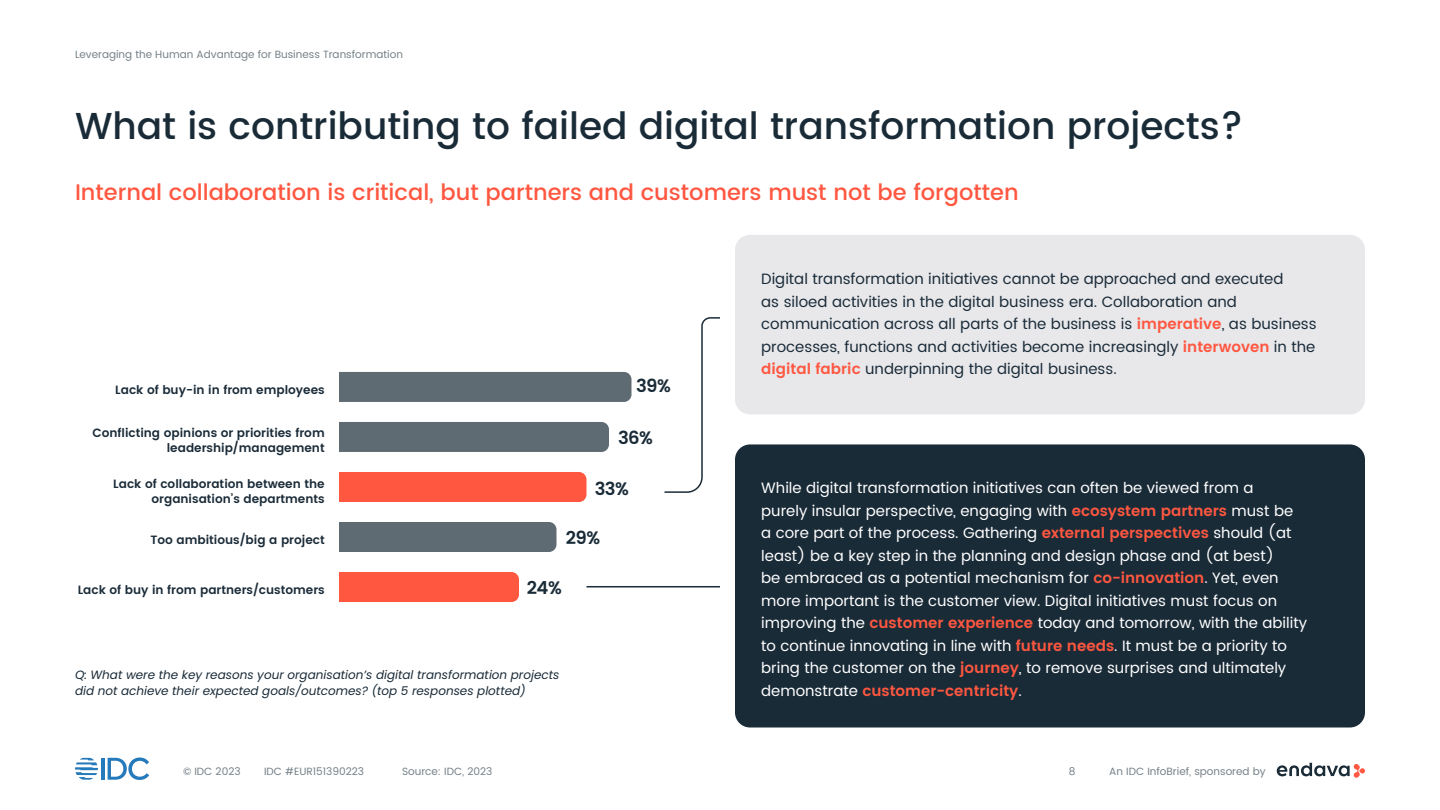
<style>
.page{position:relative;width:1440px;height:810px;background:#fff}
.page>*{position:absolute;margin:0;border:0;box-sizing:border-box;transform-origin:0 0}
.t1{font:500 37.5px "Poppins";color:#1a2b38}
.t2{font:500 22.5px "Poppins";color:#ff5740}
.t3{font:600 18px "Poppins";letter-spacing:-.03em;color:#1a2b38}
.t4{font:15px/22.5px "Poppins";color:#fff}
.t5{font:15px/22.5px "Poppins";color:#1a2b38}
.t6{font:600 12px/15px "Poppins";color:#1a2b38;text-align:right}
.t7{font:italic 12px/16.5px "Poppins";color:#1a2b38}
.t8{font:10.5px "Poppins";color:#758087}
.s1{font-weight:600;color:#ff5740}
</style>
<div class="page">
<hr style="left:101px;top:758px;width:4px;height:22px;background:#257abb">
<svg style="left:108px;top:757px;width:41px;height:23px"></svg>
<svg style="left:75px;top:758px;width:23px;height:22px"></svg>
<svg style="left:1277px;top:763px;width:88px;height:15px"></svg>
<div style="left:735px;top:444px;width:630px;height:284px;background:#1a2b38;border-radius:15px"></div>
<div style="left:339px;top:372px;width:293px;height:30px;background:#5e6b73"></div>
<div style="left:339px;top:422px;width:270px;height:30px;background:#5e6b73"></div>
<div style="left:339px;top:472px;width:247px;height:30px;background:#ff5740"></div>
<div style="left:339px;top:522px;width:217px;height:30px;background:#5e6b73"></div>
<div style="left:339px;top:572px;width:180px;height:30px;background:#ff5740"></div>
<div style="left:735px;top:235px;width:630px;height:179px;background:#e8e8eb;border-radius:15px"></div>
<hr style="left:586px;top:586px;width:134px;height:1px;background:#1a2b38">
<svg style="left:664px;top:317px;width:56px;height:176px"></svg>
<p class="t8" style="left:75px;top:46px;width:330px">Leveraging the Human Advantage for Business Transformation</p>
<h1 class="t1" style="left:75px;top:99px;width:1170px">What is contributing to failed digital transformation projects?</h1>
<h2 class="t2" style="left:75px;top:175px;width:945px">Internal collaboration is critical, but partners and customers must not be forgotten</h2>
<p class="t6" style="left:115px;top:382px;width:211px">Lack of buy-in in from employees</p>
<p class="t6" style="left:92px;top:426px;width:234px">Conflicting opinions or priorities from leadership/management</p>
<p class="t6" style="left:113px;top:477px;width:213px">Lack of collaboration between the organisation’s departments</p>
<p class="t6" style="left:150px;top:532px;width:176px">Too ambitious/big a project</p>
<p class="t6" style="left:78px;top:582px;width:249px">Lack of buy in from partners/customers</p>
<p class="t3" style="left:636px;top:373px;width:36px">39%</p>
<p class="t3" style="left:618px;top:424px;width:36px">36%</p>
<p class="t3" style="left:595px;top:475px;width:36px">33%</p>
<p class="t3" style="left:566px;top:524px;width:36px">29%</p>
<p class="t3" style="left:527px;top:574px;width:36px">24%</p>
<p class="t7" style="left:75px;top:666px;width:486px">Q: What were the key reasons your organisation’s digital transformation projects did not achieve their expected goals/outcomes? (top 5 responses plotted)</p>
<p class="t5" style="left:761px;top:268px;width:557px">Digital transformation initiatives cannot be approached and executed<br>as siloed activities in the digital business era. Collaboration and communication across all parts of the business is <span class="s1">imperative</span>, as business processes, functions and activities become increasingly <span class="s1">interwoven</span> in the <span class="s1">digital fabric</span> underpinning the digital business.</p>
<p class="t4" style="left:761px;top:477px;width:547px">While digital transformation initiatives can often be viewed from a<br>purely insular perspective, engaging with <span class="s1">ecosystem partners</span> must be<br>a core part of the process. Gathering <span class="s1">external perspectives</span> should (at least) be a key step in the planning and design phase and (at best)<br>be embraced as a potential mechanism for <span class="s1">co-innovation</span>. Yet, even more important is the customer view. Digital initiatives must focus on improving the <span class="s1">customer experience</span> today and tomorrow, with the ability to continue innovating in line with <span class="s1">future needs</span>. It must be a priority to bring the customer on the <span class="s1">journey</span>, to remove surprises and ultimately demonstrate <span class="s1">customer-centricity</span>.</p>
<p class="t8" style="left:183px;top:763px;width:59px">© IDC 2023</p>
<p class="t8" style="left:264px;top:763px;width:102px">IDC #EUR151390223</p>
<p class="t8" style="left:1069px;top:763px;width:8px">8</p>
<p class="t8" style="left:1109px;top:763px;width:158px">An IDC InfoBrief, sponsored by</p>
<p class="t8" style="left:402px;top:763px;width:92px">Source: IDC, 2023</p>
</div>
